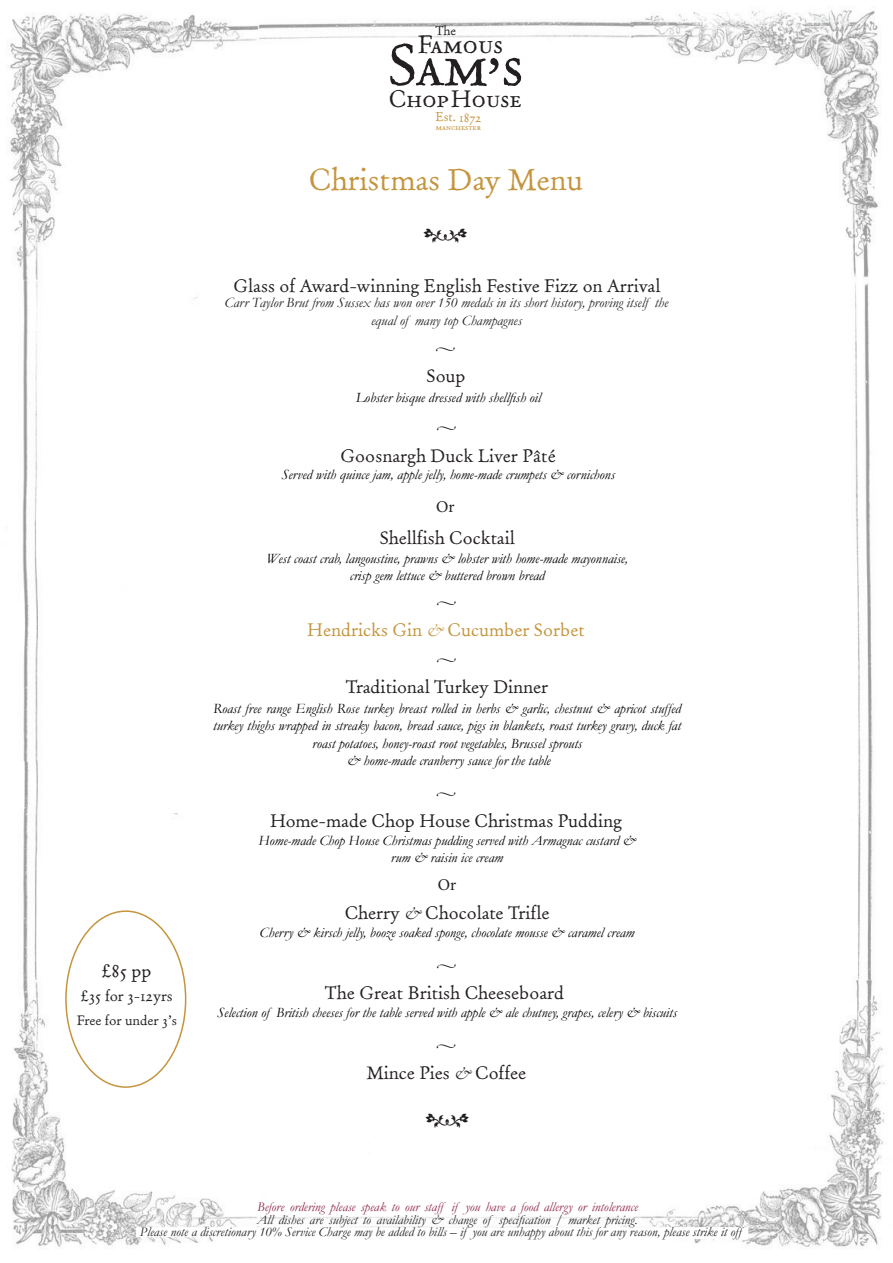
<style>
.page{position:relative;width:893px;height:1263px;background:#fff}
.page>*{position:absolute;margin:0;border:0;box-sizing:border-box;transform-origin:0 0}
.t1{font:57.45px "Old Claude LP Expert";color:#231f20}
.t2{font:56.1px "Old Claude LP Expert";color:#231f20}
.t3{font:30px "Old Claude LP Regular";color:#c4953e}
.t4{font:25.2px "Old Claude LP Expert";color:#231f20}
.t5{font:23.7px "Old Claude LP Expert";color:#231f20}
.t6{font:18px "Old Claude LP Regular";color:#231f20}
.t7{font:18px "Old Claude LP Regular";color:#c4953d}
.t8{font:18px "Minion Pro";color:#231f20}
.t9{font:16.5px "Minion Pro";color:#231f20}
.t10{font:15px "Old Claude LP Regular";color:#231f20}
.t11{font:italic 14.25px/17.1px "Garamond";color:#000001;text-align:center}
.t12{font:italic 14.25px/17.1px "Garamond";color:#231f20;text-align:center}
.t13{font:13.5px "Old Claude LP Regular";color:#231f20}
.t14{font:italic 13.35px "Garamond";color:#231f20}
.t15{font:italic 13.35px "Garamond";color:#8f2747}
.t16{font:12.6px "Old Claude LP Regular";color:#c4953e}
.t17{font:12.6px "Old Claude LP Regular";color:#231f20}
.t18{font:12px "Minion Pro";color:#231f20}
.t19{font:8.4px "Old Claude LP Expert";color:#c4953e}
.s1{font-family:"Old Claude LP Expert"}
.s2{font-family:"Old Claude LP Regular";font-size:59.1px}
.s3{font-family:"Old Claude LP Regular"}
.s4{font-family:"Garamond";font-style:italic}
</style>
<div class="page">
<img style="left:10px;top:10px;width:875px;height:1237px">
<svg style="left:136px;top:1227px;width:612px;height:20px"></svg>
<svg style="left:444px;top:229px;width:23px;height:14px"></svg>
<svg style="left:446px;top:1113px;width:23px;height:14px"></svg>
<p class="t17" style="left:435px;top:23px;width:22px"><span class="s1">T</span>he</p>
<h3 class="t4" style="left:418px;top:28px;width:87px">Famous</h3>
<h2 class="t2" style="left:486px;top:44px;width:17px">’</h2>
<h1 class="t1" style="left:388px;top:29px;width:138px"><span class="s2">S</span>am s</h1>
<h3 class="t5" style="left:389px;top:84px;width:134px"><span class="s3">C</span>hop<span class="s3">H</span>ouse</h3>
<p class="t16" style="left:435px;top:109px;width:47px">Est. 1872</p>
<p class="t19" style="left:436px;top:122px;width:47px">manchester</p>
<p class="t3" style="left:309px;top:160px;width:276px">Christmas Day Menu</p>
<p class="t8" style="left:423px;top:222px;width:27px">•</p>
<p class="t6" style="left:234px;top:275px;width:428px">Glass of Award-winning English Festive Fizz on Arrival</p>
<p class="t12" style="left:225px;top:294px;width:445px">Carr Taylor Brut from Sussex has won over 150 medals in its short history, proving itself the equal of many top Champagnes</p>
<p class="t18" style="left:435px;top:340px;width:22px">•</p>
<p class="t6" style="left:426px;top:364px;width:41px">Soup</p>
<p class="t18" style="left:436px;top:419px;width:22px">•</p>
<p class="t11" style="left:356px;top:389px;width:187px">Lobster bisque dressed with shellfish oil</p>
<p class="t6" style="left:340px;top:444px;width:217px">Goosnargh Duck Liver Pâté</p>
<p class="t11" style="left:281px;top:466px;width:335px">Served with quince jam, apple jelly, home-made crumpets &amp; cornichons</p>
<p class="t9" style="left:436px;top:495px;width:20px">Or</p>
<p class="t6" style="left:380px;top:526px;width:137px">Shellfish Cocktail</p>
<p class="t11" style="left:267px;top:549px;width:363px">West coast crab, langoustine, prawns &amp; lobster with home-made mayonnaise,</p>
<p class="t11" style="left:350px;top:566px;width:196px">crisp gem lettuce &amp; buttered brown bread</p>
<p class="t18" style="left:436px;top:594px;width:22px">•</p>
<p class="t7" style="left:307px;top:619px;width:279px">Hendricks Gin <span class="s4">&amp;</span> Cucumber Sorbet</p>
<p class="t18" style="left:436px;top:651px;width:22px">•</p>
<p class="t6" style="left:346px;top:676px;width:204px">Traditional Turkey Dinner</p>
<p class="t11" style="left:213px;top:700px;width:469px">Roast free range English Rose turkey breast rolled in herbs &amp; garlic, chestnut &amp; apricot stuffed turkey thighs wrapped in streaky bacon, bread sauce, pigs in blankets, roast turkey gravy, duck fat roast potatoes, honey-roast root vegetables, Brussel sprouts</p>
<p class="t11" style="left:347px;top:751px;width:205px">&amp; home-made cranberry sauce for the table</p>
<p class="t18" style="left:436px;top:785px;width:22px">•</p>
<p class="t6" style="left:270px;top:810px;width:354px">Home-made Chop House Christmas Pudding</p>
<p class="t11" style="left:258px;top:831px;width:379px">Home-made Chop House Christmas pudding served with Armagnac custard &amp;</p>
<p class="t11" style="left:391px;top:848px;width:114px">rum &amp; raisin ice cream</p>
<p class="t9" style="left:438px;top:874px;width:20px">Or</p>
<p class="t6" style="left:102px;top:959px;width:51px">£85 pp</p>
<p class="t10" style="left:81px;top:986px;width:93px">£35 for 3-12yrs</p>
<p class="t13" style="left:77px;top:1011px;width:102px">Free for under 3’s</p>
<p class="t6" style="left:345px;top:902px;width:206px">Cherry <span class="s4">&amp;</span> Chocolate Trifle</p>
<p class="t11" style="left:260px;top:924px;width:376px">Cherry &amp; kirsch jelly, booze soaked sponge, chocolate mousse &amp; caramel cream</p>
<p class="t18" style="left:436px;top:957px;width:22px">•</p>
<p class="t6" style="left:325px;top:981px;width:241px">The Great British Cheeseboard</p>
<p class="t11" style="left:217px;top:1003px;width:461px">Selection of British cheeses for the table served with apple &amp; ale chutney, grapes, celery &amp; biscuits</p>
<p class="t18" style="left:436px;top:1037px;width:22px">•</p>
<p class="t6" style="left:367px;top:1062px;width:161px">Mince Pies <span class="s4">&amp;</span> Coffee</p>
<p class="t8" style="left:425px;top:1107px;width:27px">•</p>
<p class="t15" style="left:257px;top:1197px;width:382px">Before ordering please speak to our staff if you have a food allergy or intolerance</p>
<p class="t14" style="left:257px;top:1211px;width:382px">All dishes are subject to availability &amp; change of specification / market pricing.</p>
<p class="t14" style="left:140px;top:1222px;width:603px">Please note a discretionary 10% Service Charge may be added to bills – if you are unhappy about this for any reason, please strike it off</p>
</div>
